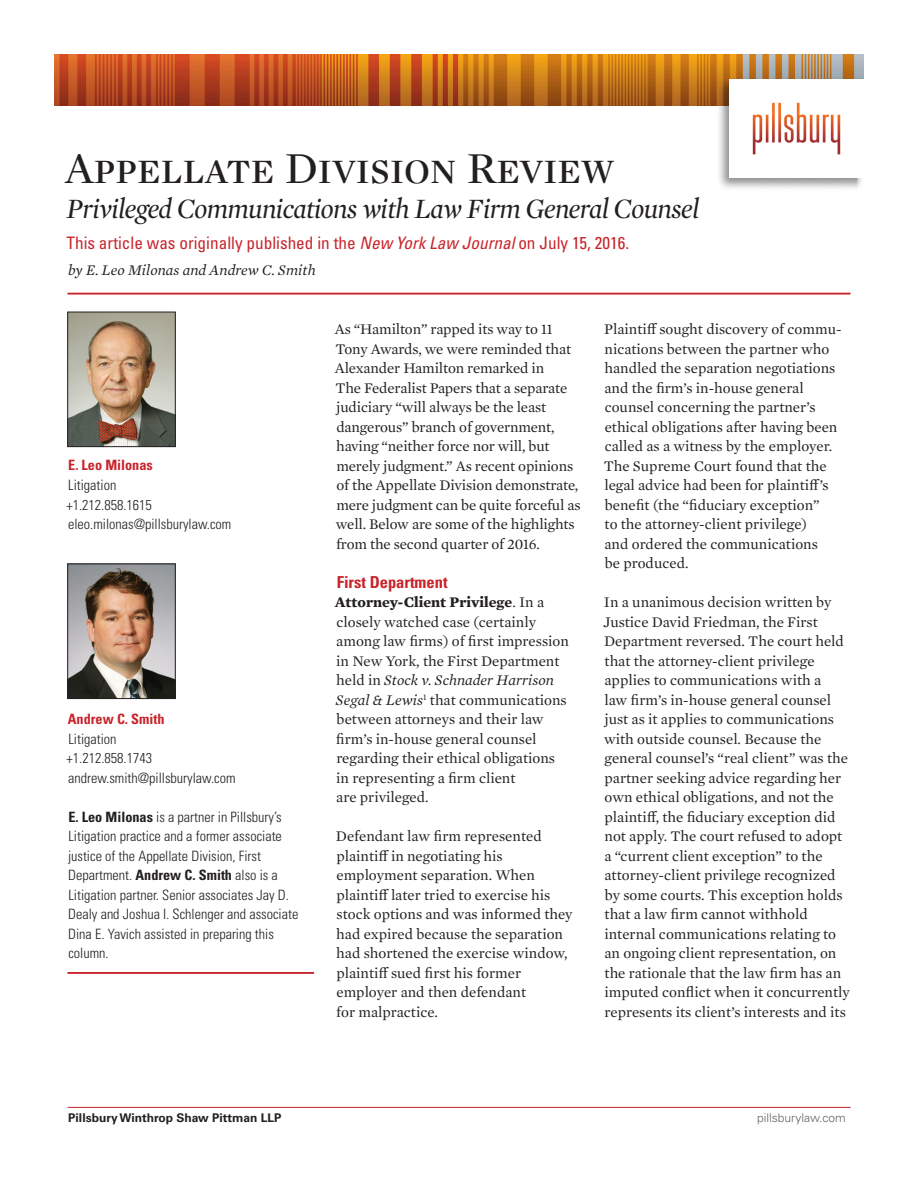
<style>
.page{position:relative;width:918px;height:1188px;background:#fff}
.page>*{position:absolute;margin:0;border:0;box-sizing:border-box;transform-origin:0 0}
.t1{font:45px "Mercury Display";color:#231f20}
.t2{font:italic 28.5px "Mercury Display";letter-spacing:-.02em;color:#231f20}
.t3{font:condensed 17.25px "Univers LT Std";color:#c8242b}
.t4{font:700 condensed 16.5px "Univers LT Std";color:#c8242b}
.t5{font:15px/19.5px "Mercury Text G1";color:#231f20}
.t6{font:italic 15px "Mercury Text G1";color:#231f20}
.t7{font:300 condensed 14.25px/19.5px "Univers LT Std";color:#231f20}
.t8{font:700 condensed 14.25px "Univers LT Std";color:#c8242b}
.t9{font:700 12px "Univers LT Std";color:#231f20}
.t10{font:300 12px "Univers LT Std";color:#636366}
.s1{font-style:italic}
.s2{font-weight:700}
</style>
<div class="page">
<hr style="left:68px;top:293px;width:782px;height:2px;background:#c8242b">
<img style="left:70px;top:314px;width:104px;height:131px">
<div style="left:68px;top:312px;width:108px;height:135px;border:1px solid #231f20"></div>
<img style="left:70px;top:566px;width:104px;height:131px">
<div style="left:68px;top:564px;width:108px;height:135px;border:1px solid #231f20"></div>
<hr style="left:68px;top:972px;width:246px;height:2px;background:#c8242b">
<hr style="left:68px;top:1107px;width:782px;height:1px;background:#c8242b">
<svg style="left:54px;top:54px;width:810px;height:135px"></svg>
<div style="left:857px;top:165px;width:61px;height:41px;background:#fff"></div>
<h1 class="t1" style="left:66px;top:137px;width:550px">Appellate Division Review</h1>
<h2 class="t2" style="left:66px;top:189px;width:634px">Privileged Communications with Law Firm General Counsel</h2>
<p class="t3" style="left:66px;top:232px;width:565px">This article was originally published in the <span class="s1">New York Law Journal</span> on July 15, 2016.</p>
<p class="t6" style="left:68px;top:260px;width:249px">by E. Leo Milonas and Andrew C. Smith</p>
<p class="t8" style="left:68px;top:456px;width:86px">E. Leo Milonas</p>
<p class="t7" style="left:66px;top:476px;width:166px">Litigation<br>+1.212.858.1615 eleo.milonas@pillsburylaw.com</p>
<p class="t8" style="left:68px;top:711px;width:98px">Andrew C. Smith</p>
<p class="t7" style="left:67px;top:729px;width:170px">Litigation<br>+1.212.858.1743 andrew.smith@pillsburylaw.com</p>
<p class="t7" style="left:68px;top:807px;width:232px"><span class="s2">E. Leo Milonas</span> is a partner in Pillsbury’s Litigation practice and a former associate justice of the Appellate Division, First Department. <span class="s2">Andrew C. Smith</span> also is a Litigation partner. Senior associates Jay D.<br>Dealy and Joshua I. Schlenger and associate Dina E. Yavich assisted in preparing this column.</p>
<p class="t5" style="left:335px;top:319px;width:247px">As “Hamilton” rapped its way to 11<br>Tony Awards, we were reminded that Alexander Hamilton remarked in<br>The Federalist Papers that a separate judiciary “will always be the least dangerous” branch of government, having “neither force nor will, but merely judgment.” As recent opinions of the Appellate Division demonstrate, mere judgment can be quite forceful as well. Below are some of the highlights from the second quarter of 2016.</p>
<p class="t4" style="left:337px;top:572px;width:112px">First Department</p>
<p class="t5" style="left:335px;top:592px;width:236px"><span class="s2">Attorney-Client Privilege</span>. In a closely watched case (certainly among law firms) of first impression in New York, the First Department held in <span class="s1">Stock v. Schnader Harrison<br>Segal &amp; Lewis</span><sup>1</sup> that communications between attorneys and their law firm’s in-house general counsel regarding their ethical obligations in representing a firm client<br>are privileged.</p>
<p class="t5" style="left:336px;top:826px;width:238px">Defendant law firm represented plaintiff in negotiating his employment separation. When plaintiff later tried to exercise his stock options and was informed they had expired because the separation had shortened the exercise window, plaintiff sued first his former employer and then defendant<br>for malpractice.</p>
<p class="t5" style="left:604px;top:319px;width:239px">Plaintiff sought discovery of commu&shy;nications between the partner who handled the separation negotiations and the firm’s in-house general counsel concerning the partner’s ethical obligations after having been called as a witness by the employer.<br>The Supreme Court found that the legal advice had been for plaintiff’s benefit (the “fiduciary exception”<br>to the attorney-client privilege)<br>and ordered the communications<br>be produced.</p>
<p class="t5" style="left:603px;top:592px;width:248px">In a unanimous decision written by Justice David Friedman, the First Department reversed. The court held that the attorney-client privilege applies to communications with a<br>law firm’s in-house general counsel just as it applies to communications with outside counsel. Because the general counsel’s “real client” was the partner seeking advice regarding her own ethical obligations, and not the plaintiff, the fiduciary exception did not apply. The court refused to adopt a “current client exception” to the attorney-client privilege recognized by some courts. This exception holds that a law firm cannot withhold internal communications relating to an ongoing client representation, on the rationale that the law firm has an imputed conflict when it concurrently represents its client’s interests and its</p>
<p class="t9" style="left:68px;top:1111px;width:215px">Pillsbury Winthrop Shaw Pittman LLP</p>
<p class="t10" style="left:757px;top:1111px;width:90px">pillsburylaw.com</p>
</div>
